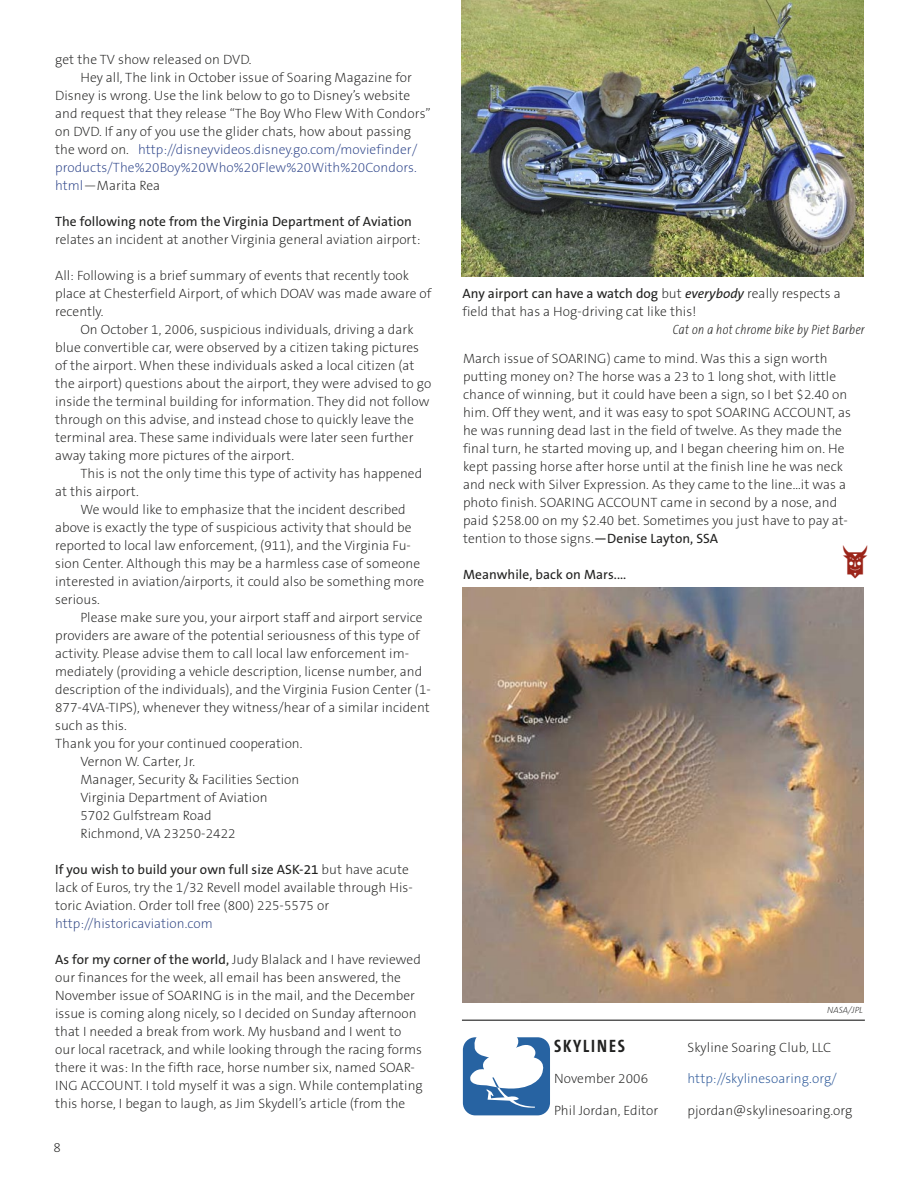
<style>
.page{position:relative;width:918px;height:1188px;background:#fff}
.page>*{position:absolute;margin:0;border:0;box-sizing:border-box;transform-origin:0 0}
.Skyline_captions{font:45px "Df Attitudes Plain";color:#9b2419}
.Skyline_text{font:700 18px "The Sans Cd LF7";letter-spacing:.1em;color:#212120}
.Skyline_text-2{font:200 13.5px/18px "The Sans CE B2";letter-spacing:.005em;color:#212120}
.Skyline_captions-2{font:italic 200 13.5px "The Sans Cd LF2 i";letter-spacing:.025em;color:#212120}
.Skyline_text-3{font:200 13.5px "The Sans CE B2";letter-spacing:.005em;color:#2f4583}
.Skyline_text-4{font:200 13.5px "The Sans CE B2";letter-spacing:.005em;color:#2b5798}
.Skyline_text-5{font:13.5px "The Sans CE B5 Plain";letter-spacing:.005em;color:#212120}
.Skyline_text-6{font:italic 200 9px "The Sans B2";letter-spacing:.005em;color:#212120}
.s1{color:#2e458a}
.s2{font-family:"The Sans CE B5 Plain";font-weight:400}
.s3{font-family:"The Sans B5 Plain";font-weight:400;font-style:italic}
</style>
<div class="page">
<hr style="left:462px;top:1020px;width:403px;height:1px;background:#212120">
<div style="left:463px;top:1037px;width:87px;height:78px;background:#2763a2;border-radius:13px"></div>
<svg style="left:468px;top:1037px;width:80px;height:71px"></svg>
<img style="left:463px;top:588px;width:400px;height:414px">
<img style="left:462px;top:0;width:401px;height:277px">
<p class="Skyline_text-2" style="left:55px;top:51px;width:198px">get the TV show released on DVD.</p>
<p class="Skyline_text-2" style="left:55px;top:69px;width:377px;text-indent:25px">Hey all, The link in October issue of Soaring Magazine for Disney is wrong. Use the link below to go to Disney’s website and request that they release “The Boy Who Flew With Condors” on DVD. If any of you use the glider chats, how about passing the word on. <span class="s1">http://disneyvideos.disney.go.com/moviefinder/ products/The%20Boy%20Who%20Flew%20With%20Condors. html</span>—Marita Rea</p>
<p class="Skyline_text-2" style="left:55px;top:213px;width:367px"><span class="s2">The following note from the Virginia Department of Aviation </span>relates an incident at another Virginia general aviation airport:</p>
<p class="Skyline_text-2" style="left:55px;top:267px;width:378px">All: Following is a brief summary of events that recently took place at Chesterfield Airport, of which DOAV was made aware of recently.</p>
<p class="Skyline_text-2" style="left:55px;top:321px;width:378px;text-indent:25px">On October 1, 2006, suspicious individuals, driving a dark blue convertible car, were observed by a citizen taking pictures of the airport. When these individuals asked a local citizen (at the airport) questions about the airport, they were advised to go inside the terminal building for information. They did not follow through on this advise, and instead chose to quickly leave the terminal area. These same individuals were later seen further away taking more pictures of the airport.</p>
<p class="Skyline_text-2" style="left:55px;top:465px;width:369px;text-indent:25px">This is not the only time this type of activity has happened at this airport.</p>
<p class="Skyline_text-2" style="left:55px;top:501px;width:371px;text-indent:25px">We would like to emphasize that the incident described above is exactly the type of suspicious activity that should be reported to local law enforcement, (911), and the Virginia Fu&shy;sion Center. Although this may be a harmless case of someone interested in aviation/airports, it could also be something more serious.</p>
<p class="Skyline_text-2" style="left:55px;top:609px;width:377px;text-indent:25px">Please make sure you, your airport staff and airport service providers are aware of the potential seriousness of this type of activity. Please advise them to call local law enforcement im&shy;mediately (providing a vehicle description, license number, and description of the individuals), and the Virginia Fusion Center (1- 877-4VA-TIPS), whenever they witness/hear of a similar incident such as this.</p>
<p class="Skyline_text-2" style="left:55px;top:735px;width:249px">Thank you for your continued cooperation.</p>
<p class="Skyline_text-2" style="left:80px;top:753px;width:116px">Vernon W. Carter, Jr.</p>
<p class="Skyline_text-2" style="left:80px;top:771px;width:220px">Manager, Security &amp; Facilities Section</p>
<p class="Skyline_text-2" style="left:80px;top:789px;width:189px">Virginia Department of Aviation</p>
<p class="Skyline_text-2" style="left:80px;top:807px;width:133px">5702 Gulfstream Road</p>
<p class="Skyline_text-2" style="left:80px;top:825px;width:157px">Richmond, VA 23250-2422</p>
<p class="Skyline_text-2" style="left:55px;top:861px;width:359px"><span class="s2">If you wish to build your own full size ASK-21</span> but have acute lack of Euros, try the 1/32 Revell model available through His&shy;toric Aviation. Order toll free (800) 225-5575 or</p>
<p class="Skyline_text-3" style="left:55px;top:916px;width:159px">http://historicaviation.com</p>
<p class="Skyline_text-2" style="left:55px;top:951px;width:369px"><span class="s2">As for my corner of the world,</span> Judy Blalack and I have reviewed our finances for the week, all email has been answered, the November issue of SOARING is in the mail, and the December issue is coming along nicely, so I decided on Sunday afternoon that I needed a break from work. My husband and I went to our local racetrack, and while looking through the racing forms there it was: In the fifth race, horse number six, named SOAR-ING ACCOUNT. I told myself it was a sign. While contemplating this horse, I began to laugh, as Jim Skydell’s article (from the</p>
<p class="Skyline_text-2" style="left:53px;top:1139px;width:9px">8</p>
<p class="Skyline_text-2" style="left:462px;top:285px;width:380px"><span class="s2">Any airport can have a watch dog</span> but <span class="s3">everybody</span> really respects a field that has a Hog-driving cat like this!</p>
<p class="Skyline_captions-2" style="left:673px;top:323px;width:193px">Cat on a hot chrome bike by Piet Barber</p>
<p class="Skyline_text-2" style="left:463px;top:350px;width:390px">March issue of SOARING) came to mind. Was this a sign worth putting money on? The horse was a 23 to 1 long shot, with little chance of winning, but it could have been a sign, so I bet $2.40 on him. Off they went, and it was easy to spot SOARING ACCOUNT, as he was running dead last in the field of twelve. As they made the final turn, he started moving up, and I began cheering him on. He kept passing horse after horse until at the finish line he was neck and neck with Silver Expression. As they came to the line…it was a photo finish. SOARING ACCOUNT came in second by a nose, and paid $258.00 on my $2.40 bet. Sometimes you just have to pay at&shy;tention to those signs.<span class="s2">—Denise Layton, SSA</span></p>
<p class="Skyline_text-5" style="left:463px;top:567px;width:165px">Meanwhile, back on Mars....</p>
<p class="Skyline_captions" style="left:841px;top:536px;width:30px">x</p>
<p class="Skyline_text-6" style="left:827px;top:1005px;width:37px">NASA/JPL</p>
<p class="Skyline_text" style="left:554px;top:1037px;width:72px">SKYLINES</p>
<p class="Skyline_text-2" style="left:688px;top:1039px;width:145px">Skyline Soaring Club, LLC</p>
<p class="Skyline_text-2" style="left:554px;top:1071px;width:96px">November 2006</p>
<p class="Skyline_text-4" style="left:688px;top:1072px;width:151px">http://skylinesoaring.org/</p>
<p class="Skyline_text-2" style="left:554px;top:1102px;width:106px">Phil Jordan, Editor</p>
<p class="Skyline_text-2" style="left:688px;top:1102px;width:166px">pjordan@skylinesoaring.org</p>
</div>
